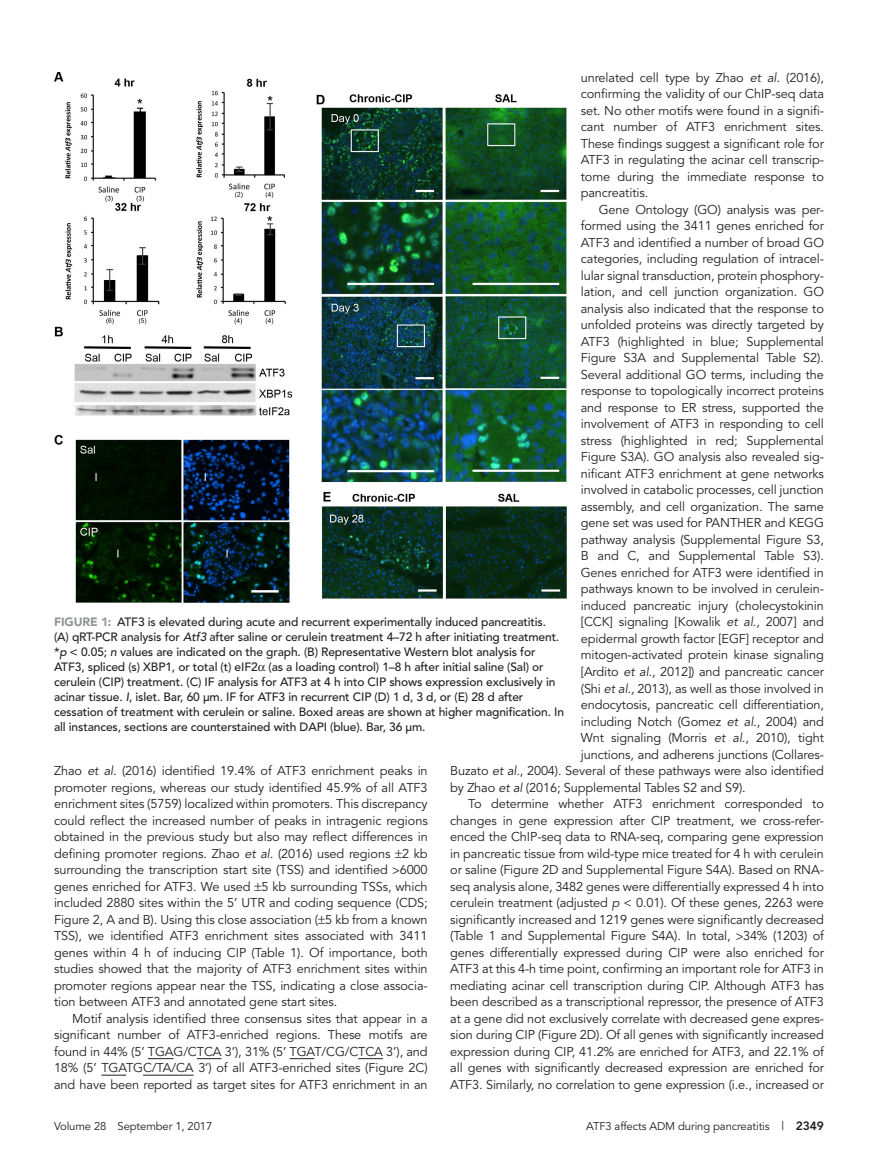
<style>
.page{position:relative;width:878px;height:1175px;background:#fff}
.page>*{position:absolute;margin:0;border:0;box-sizing:border-box;transform-origin:0 0}
.Para{font:12.75px/16.5px "Avenir";letter-spacing:-.01em;color:#231f20;text-align:justify}
.FigCaption{font:500 12px/15px "Avenir";letter-spacing:-.01em;color:#231f20}
.ParaFL{font:11.25px "Avenir";letter-spacing:-.01em;color:#231f20}
.s1{font-style:italic}
.s2{font-weight:900;color:#939598}
.s3{font-size:12px}
.s4{font-weight:800;font-size:12px}
</style>
<div class="page">
<svg style="left:148px;top:1058px;width:25px;height:1px"></svg>
<svg style="left:197px;top:1058px;width:24px;height:1px"></svg>
<svg style="left:289px;top:1058px;width:25px;height:1px"></svg>
<svg style="left:358px;top:1058px;width:25px;height:1px"></svg>
<svg style="left:101px;top:1074px;width:25px;height:1px"></svg>
<hr style="left:143px;top:1074px;width:50px;height:1px;background:#231f20">
<img style="left:54px;top:72px;width:513px;height:530px">
<p class="Para" style="left:580px;top:69px;width:245px">unrelated cell type by Zhao <span class="s1">et al.</span> (2016), confirming the validity of our ChIP-seq data set. No other motifs were found in a signifi&shy;cant number of ATF3 enrichment sites.<br>These findings suggest a significant role for ATF3 in regulating the acinar cell transcrip&shy;tome during the immediate response to pancreatitis.</p>
<p class="Para" style="left:598px;top:201px;width:227px">Gene Ontology (GO) analysis was per-</p>
<p class="Para" style="left:580px;top:218px;width:245px">formed using the 3411 genes enriched for</p>
<p class="Para" style="left:580px;top:234px;width:245px">ATF3 and identified a number of broad GO</p>
<p class="Para" style="left:580px;top:251px;width:245px">categories, including regulation of intracel-</p>
<p class="Para" style="left:580px;top:267px;width:245px">lular signal transduction, protein phosphory-</p>
<p class="Para" style="left:580px;top:284px;width:245px">lation, and cell junction organization. GO</p>
<p class="Para" style="left:580px;top:300px;width:245px">analysis also indicated that the response to</p>
<p class="Para" style="left:580px;top:317px;width:245px">unfolded proteins was directly targeted by</p>
<p class="Para" style="left:580px;top:333px;width:245px">ATF3 (highlighted in blue; Supplemental</p>
<p class="Para" style="left:580px;top:350px;width:244px">Figure S3A and Supplemental Table S2).</p>
<p class="Para" style="left:580px;top:366px;width:244px">Several additional GO terms, including the</p>
<p class="Para" style="left:580px;top:383px;width:245px">response to topologically incorrect proteins</p>
<p class="Para" style="left:580px;top:399px;width:245px">and response to ER stress, supported the</p>
<p class="Para" style="left:580px;top:416px;width:245px">involvement of ATF3 in responding to cell</p>
<p class="Para" style="left:580px;top:432px;width:245px">stress (highlighted in red; Supplemental</p>
<p class="Para" style="left:580px;top:449px;width:245px">Figure S3A). GO analysis also revealed sig-</p>
<p class="Para" style="left:580px;top:465px;width:244px">nificant ATF3 enrichment at gene networks</p>
<p class="Para" style="left:580px;top:482px;width:245px">involved in catabolic processes, cell junction</p>
<p class="Para" style="left:580px;top:498px;width:244px">assembly, and cell organization. The same</p>
<p class="Para" style="left:580px;top:515px;width:245px">gene set was used for PANTHER and KEGG</p>
<p class="Para" style="left:580px;top:531px;width:245px">pathway analysis (Supplemental Figure S3,</p>
<p class="Para" style="left:580px;top:548px;width:244px">B and C, and Supplemental Table S3).</p>
<p class="Para" style="left:580px;top:564px;width:245px">Genes enriched for ATF3 were identified in</p>
<p class="Para" style="left:580px;top:581px;width:245px">pathways known to be involved in cerulein-</p>
<p class="Para" style="left:580px;top:597px;width:245px">induced pancreatic injury (cholecystokinin</p>
<p class="Para" style="left:580px;top:614px;width:244px">[CCK] signaling [Kowalik <span class="s1">et al.,</span> 2007] and</p>
<p class="Para" style="left:580px;top:630px;width:245px">epidermal growth factor [EGF] receptor and</p>
<p class="Para" style="left:580px;top:647px;width:245px">mitogen-activated protein kinase signaling</p>
<p class="Para" style="left:580px;top:663px;width:244px">[Ardito <span class="s1">et al.</span>, 2012]) and pancreatic cancer</p>
<p class="Para" style="left:580px;top:680px;width:245px">(Shi <span class="s1">et al.,</span> 2013), as well as those involved in</p>
<p class="Para" style="left:580px;top:696px;width:245px">endocytosis, pancreatic cell differentiation,</p>
<p class="Para" style="left:580px;top:713px;width:245px">including Notch (Gomez <span class="s1">et al.</span>, 2004) and</p>
<p class="Para" style="left:580px;top:729px;width:244px">Wnt signaling (Morris <span class="s1">et al.</span>, 2010), tight</p>
<p class="Para" style="left:580px;top:746px;width:245px">junctions, and adherens junctions (Collares-</p>
<p class="Para" style="left:450px;top:762px;width:375px">Buzato <span class="s1">et al.</span>, 2004). Several of these pathways were also identified</p>
<p class="Para" style="left:450px;top:779px;width:297px">by Zhao <span class="s1">et al</span> (2016; Supplemental Tables S2 and S9).</p>
<p class="Para" style="left:450px;top:795px;width:375px;text-indent:18px">To determine whether ATF3 enrichment corresponded to changes in gene expression after CIP treatment, we cross-refer&shy;enced the ChIP-seq data to RNA-seq, comparing gene expression in pancreatic tissue from wild-type mice treated for 4 h with cerulein or saline (Figure 2D and Supplemental Figure S4A). Based on RNA&shy;seq analysis alone, 3482 genes were differentially expressed 4 h into cerulein treatment (adjusted <span class="s1">p</span> &lt; 0.01). Of these genes, 2263 were significantly increased and 1219 genes were significantly decreased (Table 1 and Supplemental Figure S4A). In total, 34% (1203) of genes differentially expressed during CIP were also enriched for ATF3 at this 4-h time point, confirming an important role for ATF3 in mediating acinar cell transcription during CIP. Although ATF3 has been described as a transcriptional repressor, the presence of ATF3 at a gene did not exclusively correlate with decreased gene expres&shy;sion during CIP (Figure 2D). Of all genes with significantly increased expression during CIP, 41.2% are enriched for ATF3, and 22.1% of all genes with significantly decreased expression are enriched for ATF3. Similarly, no correlation to gene expression (i.e., increased or</p>
<p class="FigCaption" style="left:54px;top:615px;width:511px"><span class="s2">FIGURE 1:</span> ATF3 is elevated during acute and recurrent experimentally induced pancreatitis. (A) qRT-PCR analysis for <span class="s1">Atf3</span> after saline or cerulein treatment 4–72 h after initiating treatment. *<span class="s1">p</span> &lt; 0.05; <span class="s1">n</span> values are indicated on the graph. (B) Representative Western blot analysis for ATF3, spliced (s) XBP1, or total (t) eIF2 (as a loading control) 1–8 h after initial saline (Sal) or cerulein (CIP) treatment. (C) IF analysis for ATF3 at 4 h into CIP shows expression exclusively in acinar tissue. <span class="s1">I</span>, islet. Bar, 60 μm. IF for ATF3 in recurrent CIP (D) 1 d, 3 d, or (E) 28 d after cessation of treatment with cerulein or saline. Boxed areas are shown at higher magnification. In all instances, sections are counterstained with DAPI (blue). Bar, 36 μm.</p>
<p class="Para" style="left:54px;top:762px;width:375px">Zhao <span class="s1">et al.</span> (2016) identified 19.4% of ATF3 enrichment peaks in promoter regions, whereas our study identified 45.9% of all ATF3 enrichment sites (5759) localized within promoters. This discrepancy could reflect the increased number of peaks in intragenic regions obtained in the previous study but also may reflect differences in defining promoter regions. Zhao <span class="s1">et al.</span> (2016) used regions 2 kb surrounding the transcription start site (TSS) and identified 6000 genes enriched for ATF3. We used 5 kb surrounding TSSs, which included 2880 sites within the 5’ UTR and coding sequence (CDS; Figure 2, A and B). Using this close association ( 5 kb from a known TSS), we identified ATF3 enrichment sites associated with 3411 genes within 4 h of inducing CIP (Table 1). Of importance, both studies showed that the majority of ATF3 enrichment sites within promoter regions appear near the TSS, indicating a close associa&shy;tion between ATF3 and annotated gene start sites.</p>
<p class="Para" style="left:54px;top:1010px;width:375px;text-indent:18px">Motif analysis identified three consensus sites that appear in a significant number of ATF3-enriched regions. These motifs are found in 44% (5’ TGAG/CTCA 3’), 31% (5’ TGAT/CG/CTCA 3’), and 18% (5’ TGATGC/TA/CA 3’) of all ATF3-enriched sites (Figure 2C) and have been reported as target sites for ATF3 enrichment in an</p>
<p class="ParaFL" style="left:54px;top:1119px;width:160px">Volume 28 September 1, 2017</p>
<p class="ParaFL" style="left:586px;top:1119px;width:239px">ATF3 affects ADM during pancreatitis <span class="s3">|</span> <span class="s4">2349</span></p>
</div>
